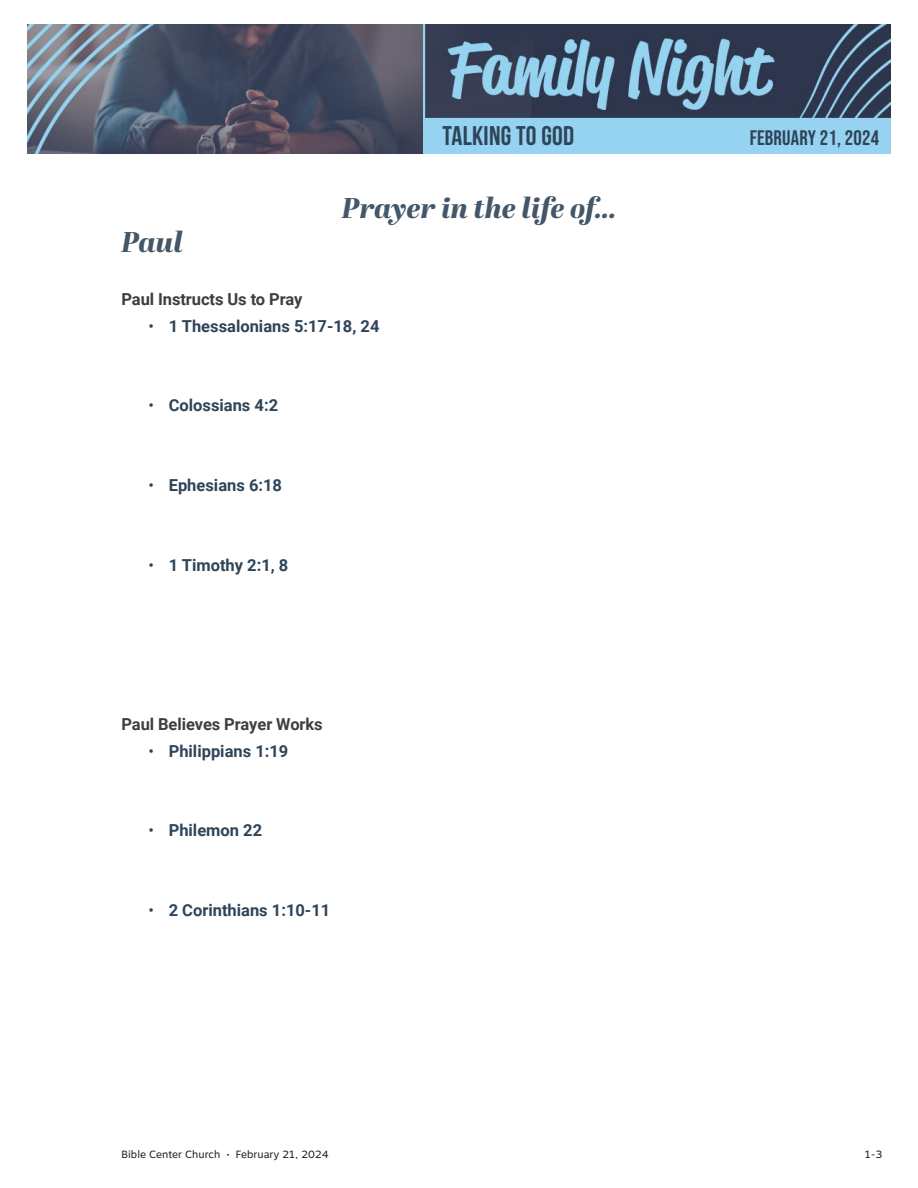
<style>
.page{position:relative;width:918px;height:1188px;background:#fff}
.page>*{position:absolute;margin:0;border:0;box-sizing:border-box;transform-origin:0 0}
.t1{font:italic 800 28.5px "Abril Display";color:#435769}
.t2{font:700 27px "Bebas Neue";letter-spacing:.01em;color:#2e4458}
.t3{font:21px "Bebas Neue";letter-spacing:.01em;color:#2e4458}
.t4{font:700 16.5px "Roboto";color:#2e4458}
.t5{font:700 16.5px "Roboto";letter-spacing:-.005em;color:#3e3e3f}
.t6{font:10.5px "Motiva Sans";color:#231f20}
.s1{font-weight:400;color:#3e3e3f}
</style>
<div class="page">
<img style="left:27px;top:24px;width:864px;height:130px">
<h2 class="t2" style="left:443px;top:121px;width:133px">TALKING TO GOD</h2>
<p class="t3" style="left:750px;top:126px;width:131px">FEBRUARY 21, 2024</p>
<h1 class="t1" style="left:122px;top:222px;width:63px">Paul</h1>
<h1 class="t1" style="left:342px;top:188px;width:277px">Prayer in the life of…</h1>
<p class="t5" style="left:122px;top:288px;width:183px">Paul Instructs Us to Pray</p>
<p class="t4" style="left:148px;top:314px;width:233px"><span class="s1">•</span> 1 Thessalonians 5:17-18, 24</p>
<p class="t4" style="left:148px;top:394px;width:131px"><span class="s1">•</span> Colossians 4:2</p>
<p class="t4" style="left:148px;top:474px;width:135px"><span class="s1">•</span> Ephesians 6:18</p>
<p class="t4" style="left:148px;top:553px;width:141px"><span class="s1">•</span> 1 Timothy 2:1, 8</p>
<p class="t5" style="left:121px;top:713px;width:203px">Paul Believes Prayer Works</p>
<p class="t4" style="left:148px;top:739px;width:141px"><span class="s1">•</span> Philippians 1:19</p>
<p class="t4" style="left:148px;top:819px;width:115px"><span class="s1">•</span> Philemon 22</p>
<p class="t4" style="left:148px;top:898px;width:183px"><span class="s1">•</span> 2 Corinthians 1:10-11</p>
<p class="t6" style="left:122px;top:1147px;width:209px">Bible Center Church • February 21, 2024</p>
<p class="t6" style="left:865px;top:1147px;width:19px">1-3</p>
</div>
